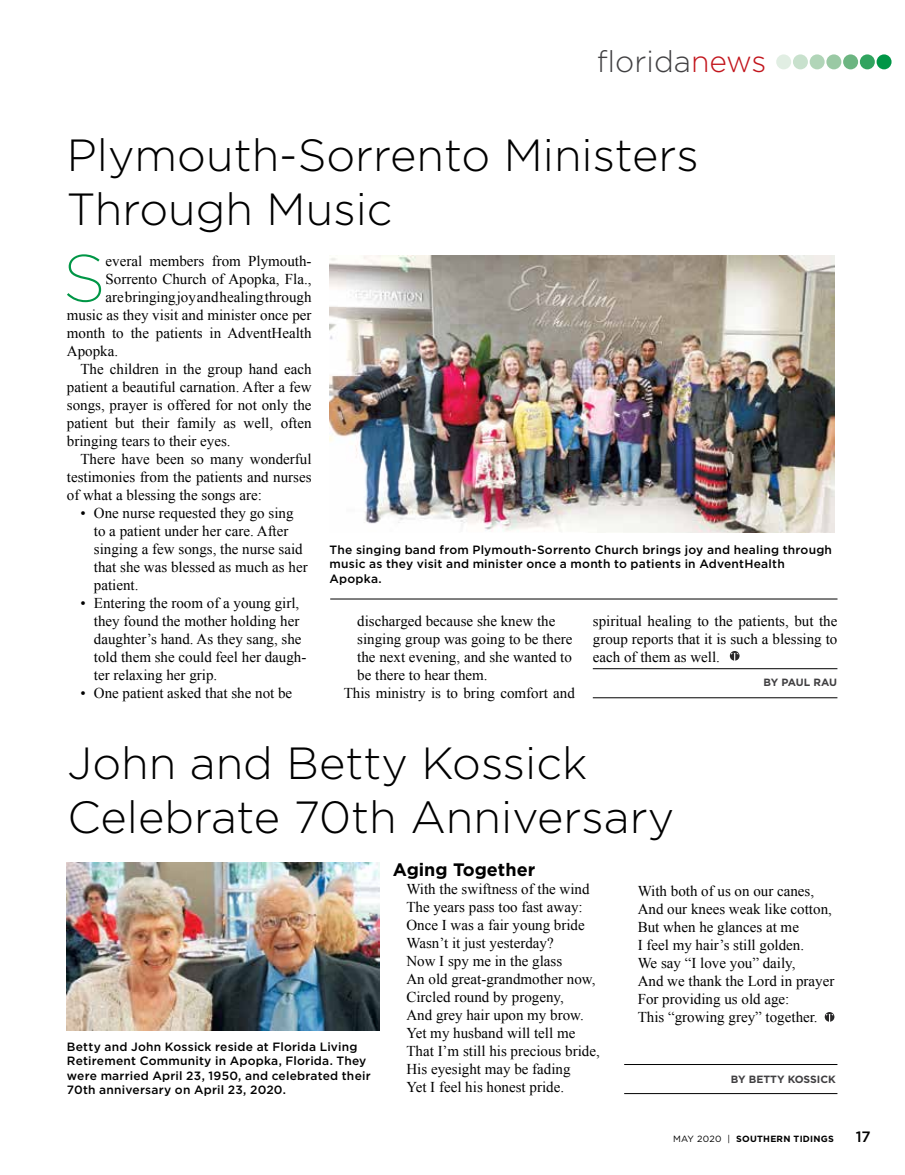
<style>
.page{position:relative;width:905px;height:1175px;background:#fff}
.page>*{position:absolute;margin:0;border:0;box-sizing:border-box;transform-origin:0 0}
.t1{font:200 66.45px "Gotham";color:#009646}
.t2{font:300 45px/54px "Gotham";color:#000}
.t3{font:300 30px "Gotham";color:#414042}
.t4{font:700 18px "Gotham";color:#000}
.t5{font:15px/18px "Times New Roman";color:#000}
.t6{font:500 12px/14.4px "Gotham";letter-spacing:.015em;color:#000}
.t7{font:700 10.5px "Gotham";color:#414042}
.t8{font:700 10.5px "Gotham";letter-spacing:-.025em;color:#414042}
.t9{font:700 9px "Gotham";letter-spacing:.025em;color:#000}
.s1{color:#c2151c}
.s2{font-weight:400}
.s3{font-weight:500;font-size:15px}
</style>
<div class="page">
<hr style="left:624px;top:1093px;width:213px;height:1px;background:#000">
<hr style="left:624px;top:1064px;width:213px;height:1px;background:#000">
<svg style="left:729px;top:651px;width:10px;height:9px"></svg>
<svg style="left:731px;top:653px;width:7px;height:8px"></svg>
<svg style="left:824px;top:1012px;width:10px;height:9px"></svg>
<svg style="left:826px;top:1014px;width:7px;height:8px"></svg>
<div style="left:876px;top:54px;width:15px;height:15px;background:#009646;border-radius:50%"></div>
<div style="left:859px;top:54px;width:15px;height:15px;background:#31a45f;border-radius:50%"></div>
<div style="left:843px;top:54px;width:15px;height:15px;background:#6cb581;border-radius:50%"></div>
<div style="left:826px;top:54px;width:15px;height:15px;background:#9ac9a4;border-radius:50%"></div>
<div style="left:809px;top:54px;width:15px;height:15px;background:#b1d5b8;border-radius:50%"></div>
<div style="left:793px;top:54px;width:14px;height:15px;background:#c8e1cd;border-radius:50%"></div>
<div style="left:776px;top:54px;width:15px;height:15px;background:#e1eee3;border-radius:50%"></div>
<img style="left:329px;top:255px;width:506px;height:278px">
<img style="left:67px;top:862px;width:312px;height:168px">
<hr style="left:330px;top:598px;width:507px;height:1px;background:#000">
<hr style="left:592px;top:697px;width:245px;height:1px;background:#000">
<hr style="left:592px;top:668px;width:245px;height:1px;background:#000">
<p class="t3" style="left:597px;top:43px;width:171px">florida<span class="s1">news</span></p>
<p class="t2" style="left:67px;top:126px;width:633px">Plymouth-Sorrento Ministers<br>Through Music</p>
<p class="t1" style="left:63px;top:237px;width:44px">S</p>
<p class="t5" style="left:106px;top:251px;width:207px">everal members from Plymouth-</p>
<p class="t5" style="left:106px;top:269px;width:207px">Sorrento Church of Apopka, Fla.,</p>
<p class="t5" style="left:106px;top:287px;width:207px">are bringing joy and healing through</p>
<p class="t5" style="left:67px;top:305px;width:246px">music as they visit and minister once per</p>
<p class="t5" style="left:67px;top:323px;width:246px">month to the patients in AdventHealth</p>
<p class="t5" style="left:67px;top:341px;width:53px">Apopka.</p>
<p class="t5" style="left:80px;top:359px;width:233px">The children in the group hand each</p>
<p class="t5" style="left:67px;top:377px;width:246px">patient a beautiful carnation. After a few</p>
<p class="t5" style="left:67px;top:395px;width:246px">songs, prayer is offered for not only the</p>
<p class="t5" style="left:67px;top:413px;width:246px">patient but their family as well, often</p>
<p class="t5" style="left:67px;top:431px;width:165px">bringing tears to their eyes.</p>
<p class="t5" style="left:80px;top:449px;width:233px">There have been so many wonderful</p>
<p class="t5" style="left:67px;top:467px;width:246px">testimonies from the patients and nurses</p>
<p class="t5" style="left:67px;top:485px;width:196px">of what a blessing the songs are:</p>
<p class="t5" style="left:94px;top:503px;width:215px;text-indent:-14px">• One nurse requested they go sing to a patient under her care. After singing a few songs, the nurse said that she was blessed as much as her patient.</p>
<p class="t5" style="left:94px;top:593px;width:214px;text-indent:-14px">• Entering the room of a young girl, they found the mother holding her daughter’s hand. As they sang, she told them she could feel her daugh&shy;ter relaxing her grip.</p>
<p class="t5" style="left:80px;top:683px;width:213px">• One patient asked that she not be</p>
<p class="t6" style="left:329px;top:542px;width:504px">The singing band from Plymouth-Sorrento Church brings joy and healing through music as they visit and minister once a month to patients in AdventHealth<br>Apopka.</p>
<p class="t5" style="left:357px;top:611px;width:199px">discharged because she knew the</p>
<p class="t5" style="left:357px;top:629px;width:216px">singing group was going to be there</p>
<p class="t5" style="left:357px;top:647px;width:216px">the next evening, and she wanted to</p>
<p class="t5" style="left:357px;top:665px;width:132px">be there to hear them.</p>
<p class="t5" style="left:344px;top:683px;width:232px">This ministry is to bring comfort and</p>
<p class="t5" style="left:593px;top:611px;width:246px;text-align:justify">spiritual healing to the patients, but the group reports that it is such a blessing to each of them as well.</p>
<p class="t8" style="left:763px;top:675px;width:75px">BY PAUL RAU</p>
<p class="t2" style="left:68px;top:735px;width:608px">John and Betty Kossick<br>Celebrate 70th Anniversary</p>
<p class="t4" style="left:393px;top:858px;width:144px">Aging Together</p>
<p class="t5" style="left:406px;top:880px;width:195px">With the swiftness of the wind<br>The years pass too fast away:<br>Once I was a fair young bride<br>Wasn’t it just yesterday?<br>Now I spy me in the glass<br>An old great-grandmother now,<br>Circled round by progeny,<br>And grey hair upon my brow.<br>Yet my husband will tell me<br>That I’m still his precious bride,<br>His eyesight may be fading<br>Yet I feel his honest pride.</p>
<p class="t5" style="left:637px;top:881px;width:198px">With both of us on our canes,<br>And our knees weak like cotton,<br>But when he glances at me<br>I feel my hair’s still golden.<br>We say “I love you” daily,<br>And we thank the Lord in prayer<br>For providing us old age:<br>This “growing grey” together.</p>
<p class="t6" style="left:67px;top:1039px;width:305px">Betty and John Kossick reside at Florida Living Retirement Community in Apopka, Florida. They were married April 23, 1950, and celebrated their 70th anniversary on April 23, 2020.</p>
<p class="t7" style="left:730px;top:1072px;width:107px">BY BETTY KOSSICK</p>
<p class="t9" style="left:673px;top:1132px;width:199px"><span class="s2">MAY 2020 |</span> SOUTHERN TIDINGS <span class="s3">17</span></p>
</div>
